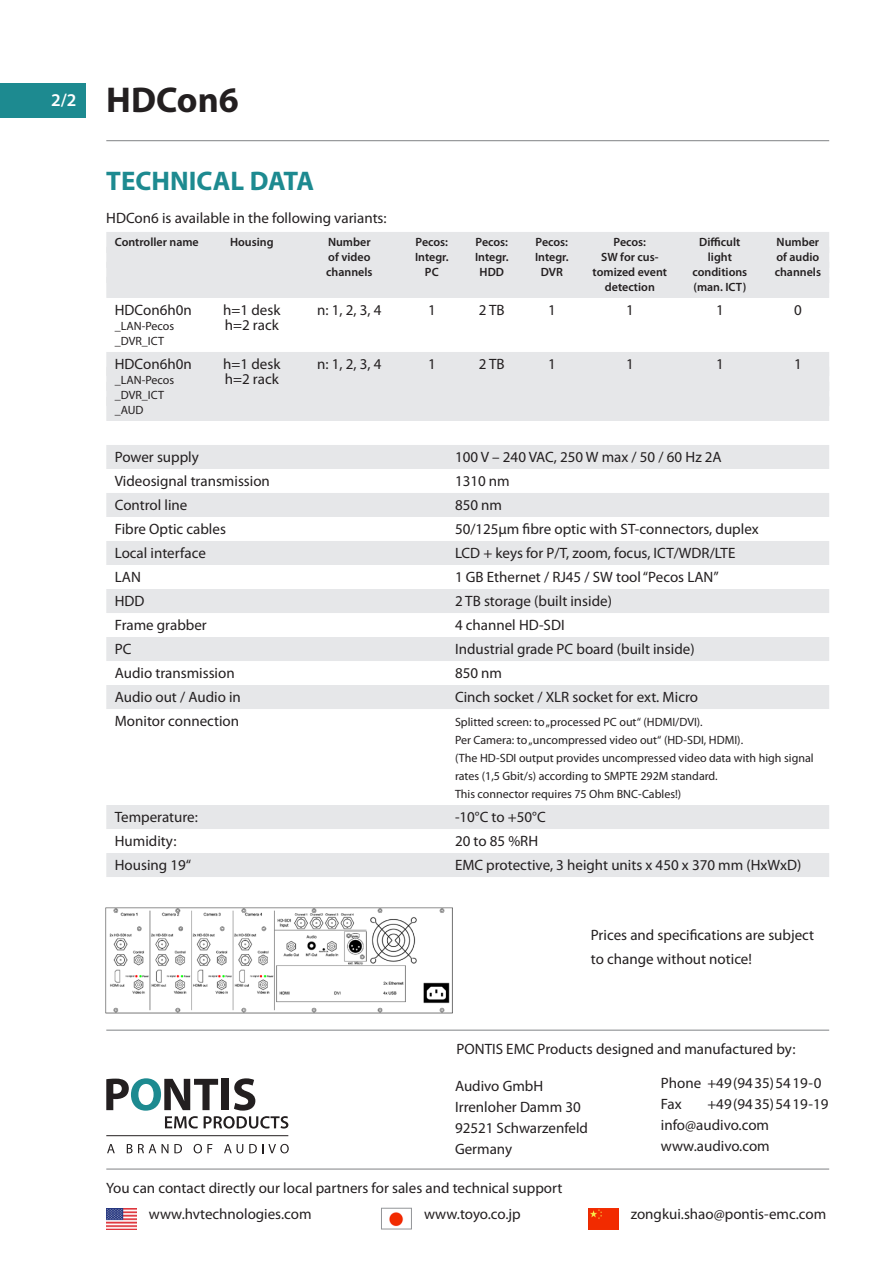
<style>
.page{position:relative;width:893px;height:1263px;background:#fff}
.page>*{position:absolute;margin:0;border:0;box-sizing:border-box;transform-origin:0 0}
.t1{font:700 36px "Myriad Pro";color:#231f20}
.t2{font:700 27px "Myriad Pro";color:#1d8a90}
.t3{font:15px/21px "Myriad Pro";color:#231f20}
.t4{font:12px/18px "Myriad Pro";color:#231f20}
.t5{font:600 12px "Myriad Pro";color:#231f20}
</style>
<div class="page">
<hr style="left:106px;top:1030px;width:723px;height:1px;background:#808285">
<hr style="left:106px;top:1169px;width:723px;height:1px;background:#808285">
<svg style="left:106px;top:1078px;width:182px;height:50px"></svg>
<svg style="left:107px;top:1144px;width:8px;height:9px"></svg>
<svg style="left:127px;top:1144px;width:29px;height:9px"></svg>
<svg style="left:162px;top:1144px;width:6px;height:9px"></svg>
<svg style="left:174px;top:1144px;width:8px;height:9px"></svg>
<svg style="left:194px;top:1144px;width:18px;height:9px"></svg>
<svg style="left:224px;top:1144px;width:19px;height:9px"></svg>
<svg style="left:249px;top:1144px;width:40px;height:9px"></svg>
<hr style="left:106px;top:1135px;width:182px;height:1px;background:#231f20">
<img style="left:106px;top:1208px;width:30px;height:21px">
<img style="left:588px;top:1208px;width:30px;height:21px">
<img style="left:389px;top:1212px;width:15px;height:15px">
<div style="left:381px;top:1208px;width:31px;height:21px;border:1px solid #939598"></div>
<div style="left:0;top:84px;width:85px;height:34px;background:#1d8a90"></div>
<hr style="left:106px;top:140px;width:723px;height:1px;background:#808285">
<div style="left:106px;top:232px;width:723px;height:21px;background:#e6e7e9"></div>
<div style="left:106px;top:247px;width:723px;height:21px;background:#e6e7e9"></div>
<div style="left:106px;top:262px;width:723px;height:21px;background:#e6e7e9"></div>
<div style="left:106px;top:277px;width:723px;height:21px;background:#e6e7e9"></div>
<div style="left:106px;top:352px;width:723px;height:24px;background:#e6e7e9"></div>
<div style="left:106px;top:367px;width:723px;height:24px;background:#e6e7e9"></div>
<div style="left:106px;top:382px;width:723px;height:24px;background:#e6e7e9"></div>
<div style="left:106px;top:397px;width:723px;height:24px;background:#e6e7e9"></div>
<div style="left:106px;top:445px;width:723px;height:24px;background:#e6e7e9"></div>
<div style="left:106px;top:493px;width:723px;height:24px;background:#e6e7e9"></div>
<div style="left:106px;top:541px;width:723px;height:24px;background:#e6e7e9"></div>
<div style="left:106px;top:589px;width:723px;height:24px;background:#e6e7e9"></div>
<div style="left:106px;top:637px;width:723px;height:24px;background:#e6e7e9"></div>
<div style="left:106px;top:685px;width:723px;height:24px;background:#e6e7e9"></div>
<div style="left:106px;top:805px;width:723px;height:24px;background:#e6e7e9"></div>
<div style="left:106px;top:853px;width:723px;height:24px;background:#e6e7e9"></div>
<img style="left:105px;top:907px;width:347px;height:107px">
<h1 class="t1" style="left:51px;top:80px;width:189px"><sup>2/2</sup> HDCon6</h1>
<h2 class="t2" style="left:106px;top:166px;width:209px">TECHNICAL DATA</h2>
<p class="t3" style="left:106px;top:208px;width:282px">HDCon6 is available in the following variants:</p>
<p class="t5" style="left:115px;top:236px;width:86px">Controller name</p>
<p class="t5" style="left:230px;top:236px;width:45px">Housing</p>
<p class="t5" style="left:328px;top:236px;width:44px">Number</p>
<p class="t5" style="left:416px;top:236px;width:34px">Pecos:</p>
<p class="t5" style="left:476px;top:236px;width:34px">Pecos:</p>
<p class="t5" style="left:536px;top:236px;width:34px">Pecos:</p>
<p class="t5" style="left:614px;top:236px;width:34px">Pecos:</p>
<p class="t5" style="left:699px;top:236px;width:43px">Difficult</p>
<p class="t5" style="left:777px;top:236px;width:44px">Number</p>
<p class="t5" style="left:328px;top:251px;width:44px">of video</p>
<p class="t5" style="left:415px;top:251px;width:35px">Integr.</p>
<p class="t5" style="left:475px;top:251px;width:35px">Integr.</p>
<p class="t5" style="left:535px;top:251px;width:35px">Integr.</p>
<p class="t5" style="left:601px;top:251px;width:59px">SW for cus-</p>
<p class="t5" style="left:708px;top:251px;width:26px">light</p>
<p class="t5" style="left:776px;top:251px;width:44px">of audio</p>
<p class="t5" style="left:326px;top:266px;width:48px">channels</p>
<p class="t5" style="left:425px;top:266px;width:15px">PC</p>
<p class="t5" style="left:480px;top:266px;width:26px">HDD</p>
<p class="t5" style="left:541px;top:266px;width:24px">DVR</p>
<p class="t5" style="left:593px;top:266px;width:76px">tomized event</p>
<p class="t5" style="left:692px;top:266px;width:56px">conditions</p>
<p class="t5" style="left:775px;top:266px;width:48px">channels</p>
<p class="t5" style="left:605px;top:281px;width:51px">detection</p>
<p class="t5" style="left:693px;top:281px;width:54px">(man. ICT)</p>
<p class="t3" style="left:115px;top:300px;width:78px">HDCon6h0n</p>
<p class="t3" style="left:223px;top:300px;width:59px">h=1 desk</p>
<p class="t3" style="left:317px;top:300px;width:66px">n: 1, 2, 3, 4</p>
<p class="t3" style="left:428px;top:300px;width:9px">1</p>
<p class="t3" style="left:479px;top:300px;width:27px">2 TB</p>
<p class="t3" style="left:548px;top:300px;width:9px">1</p>
<p class="t3" style="left:626px;top:300px;width:9px">1</p>
<p class="t3" style="left:716px;top:300px;width:9px">1</p>
<p class="t3" style="left:794px;top:300px;width:9px">0</p>
<p class="t4" style="left:115px;top:318px;width:61px">_LAN-Pecos</p>
<p class="t3" style="left:225px;top:315px;width:55px">h=2 rack</p>
<p class="t4" style="left:115px;top:333px;width:51px">_DVR_ICT</p>
<p class="t3" style="left:115px;top:354px;width:78px">HDCon6h0n</p>
<p class="t3" style="left:223px;top:354px;width:59px">h=1 desk</p>
<p class="t3" style="left:317px;top:354px;width:66px">n: 1, 2, 3, 4</p>
<p class="t3" style="left:428px;top:354px;width:9px">1</p>
<p class="t3" style="left:479px;top:354px;width:27px">2 TB</p>
<p class="t3" style="left:548px;top:354px;width:9px">1</p>
<p class="t3" style="left:626px;top:354px;width:9px">1</p>
<p class="t3" style="left:716px;top:354px;width:9px">1</p>
<p class="t3" style="left:794px;top:354px;width:9px">1</p>
<p class="t4" style="left:115px;top:372px;width:61px">_LAN-Pecos</p>
<p class="t3" style="left:225px;top:369px;width:55px">h=2 rack</p>
<p class="t4" style="left:115px;top:388px;width:51px;line-height:15px">_DVR_ICT _AUD</p>
<p class="t3" style="left:115px;top:447px;width:86px">Power supply</p>
<p class="t3" style="left:455px;top:447px;width:268px">100 V – 240 VAC, 250 W max / 50 / 60 Hz 2A</p>
<p class="t3" style="left:115px;top:471px;width:157px">Videosignal transmission</p>
<p class="t3" style="left:455px;top:471px;width:56px">1310 nm</p>
<p class="t3" style="left:115px;top:495px;width:74px">Control line</p>
<p class="t3" style="left:455px;top:495px;width:49px">850 nm</p>
<p class="t3" style="left:115px;top:519px;width:113px">Fibre Optic cables</p>
<p class="t3" style="left:455px;top:519px;width:305px">50/125μm fibre optic with ST-connectors, duplex</p>
<p class="t3" style="left:115px;top:543px;width:93px">Local interface</p>
<p class="t3" style="left:455px;top:543px;width:282px">LCD + keys for P/T, zoom, focus, ICT/WDR/LTE</p>
<p class="t3" style="left:115px;top:567px;width:28px">LAN</p>
<p class="t3" style="left:455px;top:567px;width:265px">1 GB Ethernet / RJ45 / SW tool “Pecos LAN”</p>
<p class="t3" style="left:115px;top:591px;width:31px">HDD</p>
<p class="t3" style="left:455px;top:591px;width:158px">2 TB storage (built inside)</p>
<p class="t3" style="left:115px;top:615px;width:94px">Frame grabber</p>
<p class="t3" style="left:455px;top:615px;width:111px">4 channel HD-SDI</p>
<p class="t3" style="left:115px;top:639px;width:18px">PC</p>
<p class="t3" style="left:455px;top:639px;width:241px">Industrial grade PC board (built inside)</p>
<p class="t3" style="left:115px;top:663px;width:121px">Audio transmission</p>
<p class="t3" style="left:455px;top:663px;width:49px">850 nm</p>
<p class="t3" style="left:115px;top:687px;width:128px">Audio out / Audio in</p>
<p class="t3" style="left:455px;top:687px;width:245px">Cinch socket / XLR socket for ext. Micro</p>
<p class="t3" style="left:115px;top:711px;width:126px">Monitor connection</p>
<p class="t4" style="left:455px;top:714px;width:360px">Splitted screen: to „processed PC out“ (HDMI/DVI).<br>Per Camera: to „uncompressed video out“ (HD-SDI, HDMI).<br>(The HD-SDI output provides uncompressed video data with high signal rates (1,5 Gbit/s) according to SMPTE 292M standard.<br>This connector requires 75 Ohm BNC-Cables!)</p>
<p class="t3" style="left:115px;top:807px;width:85px">Temperature:</p>
<p class="t3" style="left:455px;top:807px;width:92px">-10°C to +50°C</p>
<p class="t3" style="left:115px;top:831px;width:63px">Humidity:</p>
<p class="t3" style="left:455px;top:831px;width:85px">20 to 85 %RH</p>
<p class="t3" style="left:115px;top:855px;width:78px">Housing 19“</p>
<p class="t3" style="left:455px;top:855px;width:348px">EMC protective, 3 height units x 450 x 370 mm (HxWxD)</p>
<p class="t3" style="left:591px;top:923px;width:225px;line-height:24px">Prices and specifications are subject to change without notice!</p>
<p class="t3" style="left:456px;top:1039px;width:340px">PONTIS EMC Products designed and manufactured by:</p>
<p class="t3" style="left:455px;top:1075px;width:135px">Audivo GmbH<br>Irrenloher Damm 30<br>92521 Schwarzenfeld<br>Germany</p>
<p class="t3" style="left:661px;top:1073px;width:162px">Phone +49(9435)5419-0<br>Fax</p>
<p class="t3" style="left:661px;top:1094px;width:169px;text-indent:46px">+49(9435)5419-19 info@audivo.com www.audivo.com</p>
<p class="t3" style="left:106px;top:1177px;width:458px">You can contact directly our local partners for sales and technical support</p>
<p class="t3" style="left:149px;top:1204px;width:164px">www.hvtechnologies.com</p>
<p class="t3" style="left:424px;top:1204px;width:98px">www.toyo.co.jp</p>
<p class="t3" style="left:631px;top:1204px;width:197px">zongkui.shao@pontis-emc.com</p>
</div>
